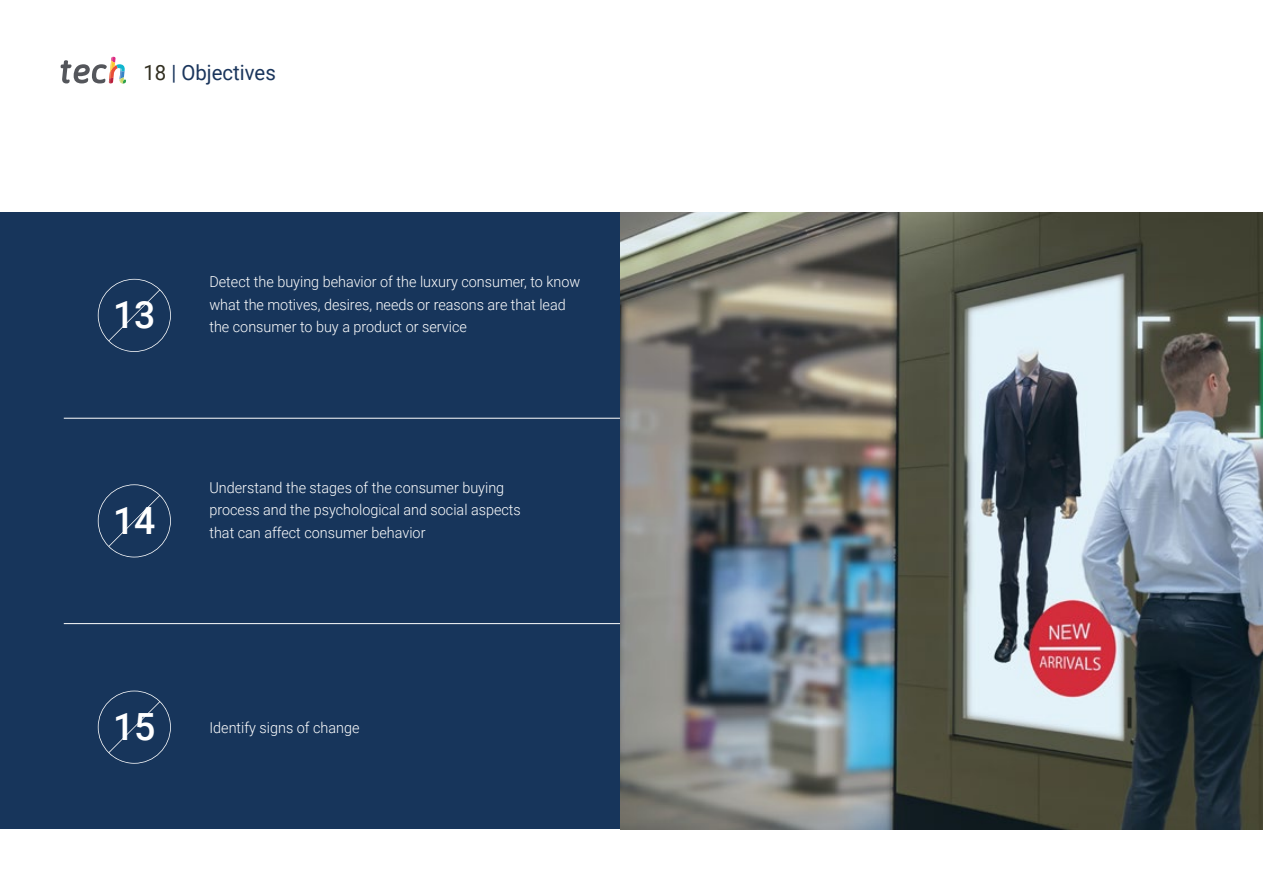
<style>
.page{position:relative;width:1263px;height:893px;background:#fff}
.page>*{position:absolute;margin:0;border:0;box-sizing:border-box;transform-origin:0 0}
.t1{font:500 37.5px "Roboto";color:#fff}
.t2{font:21px "Roboto";color:#1a355c}
.t3{font:300 15px/22.5px "Roboto";color:#fff;scale:.96 1}
.s1{color:#312e20}
</style>
<div class="page">
<div style="left:0;top:213px;width:621px;height:616px;background:#17355b"></div>
<svg style="left:98px;top:279px;width:73px;height:73px"></svg>
<svg style="left:98px;top:691px;width:73px;height:73px"></svg>
<svg style="left:98px;top:484px;width:73px;height:73px"></svg>
<hr style="left:64px;top:418px;width:1199px;height:1px;background:#fff">
<hr style="left:64px;top:623px;width:1199px;height:1px;background:#fff">
<img style="left:621px;top:213px;width:642px;height:616px">
<svg style="left:61px;top:57px;width:65px;height:27px"></svg>
<h2 class="t2" style="left:144px;top:57px;width:134px"><span class="s1">18</span> | Objectives</h2>
<h1 class="t1" style="left:113px;top:288px;width:44px">13</h1>
<p class="t3" style="left:209px;top:270px;width:388px">Detect the buying behavior of the luxury consumer, to know what the motives, desires, needs or reasons are that lead the consumer to buy a product or service</p>
<h1 class="t1" style="left:113px;top:494px;width:44px">14</h1>
<p class="t3" style="left:209px;top:476px;width:326px">Understand the stages of the consumer buying process and the psychological and social aspects that can affect consumer behavior</p>
<h1 class="t1" style="left:113px;top:700px;width:44px">15</h1>
<p class="t3" style="left:209px;top:716px;width:158px">Identify signs of change</p>
</div>
